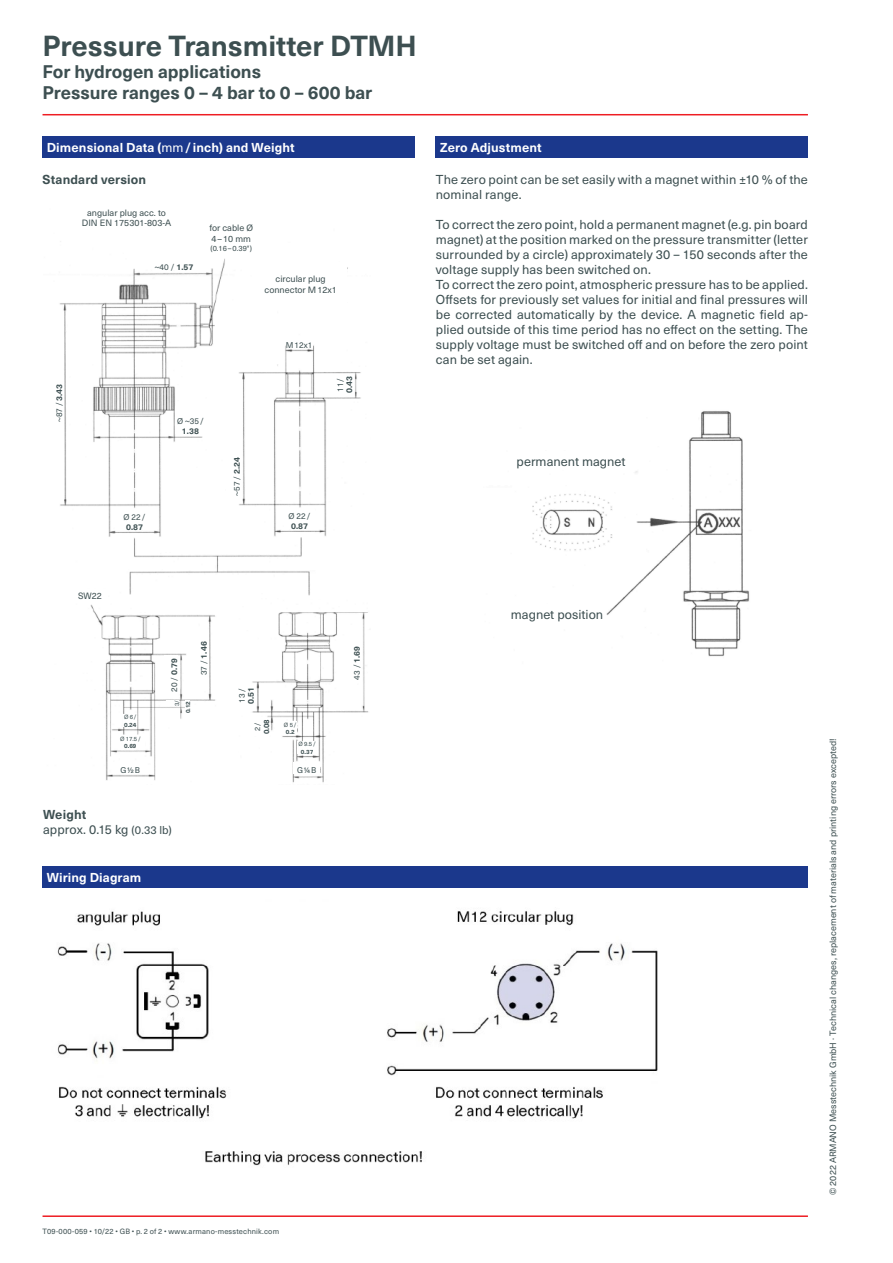
<style>
.page{position:relative;width:893px;height:1263px;background:#fff}
.page>*{position:absolute;margin:0;border:0;box-sizing:border-box;transform-origin:0 0}
.t1{font:700 28.5px "Neue Haas Unica W1 G";color:#3d4f51}
.t2{font:700 18px/21.8px "Neue Haas Unica W1 G";letter-spacing:-.005em;color:#3d4f51}
.t3{font:12.75px/15px "Neue Haas Unica W1 G";letter-spacing:.01em;color:#3d4f51}
.t4{font:700 12.75px "Neue Haas Unica W1 G";letter-spacing:.01em;color:#fff}
.t5{font:700 12.75px "Neue Haas Unica W1 G";letter-spacing:.01em;color:#3d4f51}
.t6{font:9px/10.8px "Neue Haas Unica W1 G";color:#3d4f51;text-align:center}
.t7{font:8.25px "Neue Haas Unica W1 G";letter-spacing:.125em;color:#3d4f51}
.t8{font:700 8.25px "Neue Haas Unica W1 G";color:#3d4f51}
.t9{font:7.5px "Neue Haas Unica W1 G";letter-spacing:.02em;color:#3d4f51}
.t10{font:700 7.5px "Neue Haas Unica W1 G";color:#3d4f51}
.t11{font:700 6px "Neue Haas Unica W1 G";color:#3d4f51}
.t12{font:6px "Neue Haas Unica W1 G";color:#3d4f51}
.s1{font-weight:400}
.s2{font-weight:700}
.s3{font-size:11.25px}
</style>
<div class="page">
<hr style="left:43px;top:1215px;width:765px;height:2px;background:#ee1d23">
<hr style="left:43px;top:114px;width:765px;height:1px;background:#ee1d23">
<div style="left:43px;top:136px;width:372px;height:21px;background:#1b388c"></div>
<div style="left:436px;top:136px;width:372px;height:21px;background:#1b388c"></div>
<img style="left:59px;top:258px;width:310px;height:525px">
<img style="left:532px;top:411px;width:218px;height:246px">
<div style="left:255px;top:262px;width:92px;height:44px;background:#fff"></div>
<div style="left:509px;top:605px;width:96px;height:18px;background:#fff"></div>
<div style="left:511px;top:452px;width:120px;height:18px;background:#fff"></div>
<div style="left:154px;top:257px;width:40px;height:13px;background:#fff"></div>
<div style="left:286px;top:337px;width:26px;height:11px;background:#fff"></div>
<div style="left:336px;top:374px;width:16px;height:22px;background:#fff"></div>
<div style="left:175px;top:406px;width:31px;height:28px;background:#fff"></div>
<div style="left:119px;top:511px;width:31px;height:19px;background:#fff"></div>
<div style="left:284px;top:509px;width:31px;height:20px;background:#fff"></div>
<div style="left:227px;top:456px;width:13px;height:40px;background:#fff"></div>
<div style="left:49px;top:315px;width:13px;height:176px;background:#fff"></div>
<div style="left:74px;top:589px;width:33px;height:13px;background:#fff"></div>
<div style="left:194px;top:638px;width:13px;height:41px;background:#fff"></div>
<div style="left:347px;top:642px;width:13px;height:41px;background:#fff"></div>
<div style="left:164px;top:655px;width:13px;height:40px;background:#fff"></div>
<div style="left:230px;top:684px;width:24px;height:23px;background:#fff"></div>
<div style="left:245px;top:718px;width:24px;height:17px;background:#fff"></div>
<hr style="left:186px;top:700px;width:4px;height:14px;background:#fff">
<div style="left:166px;top:700px;width:13px;height:6px;background:#fff"></div>
<div style="left:124px;top:714px;width:13px;height:13px;background:#fff"></div>
<div style="left:284px;top:721px;width:13px;height:13px;background:#fff"></div>
<div style="left:297px;top:741px;width:20px;height:13px;background:#fff"></div>
<div style="left:116px;top:735px;width:29px;height:13px;background:#fff"></div>
<div style="left:115px;top:762px;width:31px;height:11px;background:#fff"></div>
<div style="left:293px;top:762px;width:27px;height:11px;background:#fff"></div>
<div style="left:43px;top:867px;width:765px;height:21px;background:#1b388c"></div>
<img style="left:57px;top:911px;width:601px;height:255px">
<h1 class="t1" style="left:43px;top:24px;width:376px">Pressure Transmitter DTMH</h1>
<h2 class="t2" style="left:43px;top:59px;width:331px">For hydrogen applications<br>Pressure ranges 0 – 4 bar to 0 – 600 bar</h2>
<p class="t4" style="left:47px;top:137px;width:249px">Dimensional Data (<span class="s1">mm</span>/ inch) and Weight</p>
<p class="t4" style="left:440px;top:137px;width:103px">Zero Adjustment</p>
<p class="t3" style="left:436px;top:172px;width:374px">The zero point can be set easily with a magnet within ±10 % of the nominal range.</p>
<p class="t3" style="left:436px;top:217px;width:374px">To correct the zero point, hold a permanent magnet (e.g. pin board magnet) at the position marked on the pressure transmitter (letter surrounded by a circle) approximately 30 – 150 seconds after the voltage supply has been switched on.<br>To correct the zero point, atmospheric pressure has to be applied.<br>Offsets for previously set values for initial and final pressures will be corrected automatically by the device. A magnetic field ap&shy;plied outside of this time period has no effect on the setting. The supply voltage must be switched off and on before the zero point can be set again.</p>
<p class="t5" style="left:43px;top:170px;width:105px">Standard version</p>
<p class="t6" style="left:82px;top:206px;width:91px">angular plug acc. to<br>DIN EN 175301-803-A</p>
<p class="t6" style="left:209px;top:222px;width:45px;text-align:left">for cable Ø<br>4–10 mm</p>
<p class="t9" style="left:210px;top:243px;width:43px">(0.16–0.39")</p>
<p class="t7" style="left:155px;top:261px;width:40px">~40 / <span class="s2">1.57</span></p>
<p class="t6" style="left:265px;top:273px;width:74px">circular plug connector M12x1</p>
<p class="t7" style="left:286px;top:339px;width:28px">M12x1</p>
<p class="t7" style="left:53px;top:422px;width:40px;rotate:-90deg">~87 / <span class="s2">3.43</span></p>
<p class="t7" style="left:124px;top:511px;width:24px">Ø 22/</p>
<p class="t8" style="left:126px;top:520px;width:18px">0.87</p>
<p class="t7" style="left:177px;top:415px;width:28px">Ø ~35/</p>
<p class="t8" style="left:182px;top:424px;width:18px">1.38</p>
<p class="t7" style="left:231px;top:496px;width:40px;rotate:-90deg">~57 / <span class="s2">2.24</span></p>
<p class="t7" style="left:334px;top:392px;width:16px;rotate:-90deg">11/</p>
<p class="t8" style="left:343px;top:393px;width:18px;rotate:-90deg">0.43</p>
<p class="t7" style="left:289px;top:510px;width:24px">Ø 22/</p>
<p class="t8" style="left:291px;top:519px;width:18px">0.87</p>
<p class="t3" style="left:517px;top:453px;width:110px">permanent magnet</p>
<p class="t6" style="left:78px;top:590px;width:25px">SW22</p>
<p class="t8" style="left:198px;top:675px;width:35px;rotate:-90deg"><span class="s1">37 /</span> 1.46</p>
<p class="t8" style="left:350px;top:680px;width:35px;rotate:-90deg"><span class="s1">43 /</span> 1.69</p>
<p class="t8" style="left:168px;top:692px;width:35px;rotate:-90deg"><span class="s1">20 /</span> 0.79</p>
<p class="t7" style="left:236px;top:703px;width:16px;rotate:-90deg">13/</p>
<p class="t8" style="left:245px;top:704px;width:18px;rotate:-90deg">0.51</p>
<p class="t12" style="left:172px;top:706px;width:7px;rotate:-90deg">3/</p>
<p class="t11" style="left:184px;top:713px;width:14px;rotate:-90deg">0.12</p>
<p class="t12" style="left:124px;top:713px;width:14px">Ø 6/</p>
<p class="t11" style="left:124px;top:720px;width:14px">0.24</p>
<p class="t12" style="left:284px;top:720px;width:14px">Ø 5/</p>
<p class="t11" style="left:286px;top:727px;width:10px">0.2</p>
<p class="t9" style="left:252px;top:731px;width:10px;rotate:-90deg">2/</p>
<p class="t10" style="left:261px;top:734px;width:17px;rotate:-90deg">0.08</p>
<p class="t12" style="left:120px;top:735px;width:22px">Ø 17.5/</p>
<p class="t11" style="left:124px;top:742px;width:14px">0.69</p>
<p class="t7" style="left:121px;top:764px;width:21px">G1/2B</p>
<p class="t7" style="left:297px;top:764px;width:21px">G1/4B</p>
<p class="t12" style="left:298px;top:740px;width:19px">Ø 9.5/</p>
<p class="t11" style="left:301px;top:747px;width:14px">0.37</p>
<p class="t3" style="left:43px;top:806px;width:130px"><span class="s2">Weight<br></span>approx. 0.15 kg <span class="s3">(0.33 lb)</span></p>
<p class="t4" style="left:47px;top:868px;width:96px">Wiring Diagram</p>
<p class="t9" style="left:43px;top:1226px;width:238px">T09-000-059 • 10/22 • GB • p. 2 of 2 • www.armano-messtechnik.com</p>
<p class="t3" style="left:511px;top:606px;width:94px">magnet position</p>
<p class="t6" style="left:827px;top:1195px;width:458px;rotate:-90deg">© 2022 ARMANO Messtechnik GmbH · Technical changes, replacement of materials and printing errors excepted!</p>
</div>
